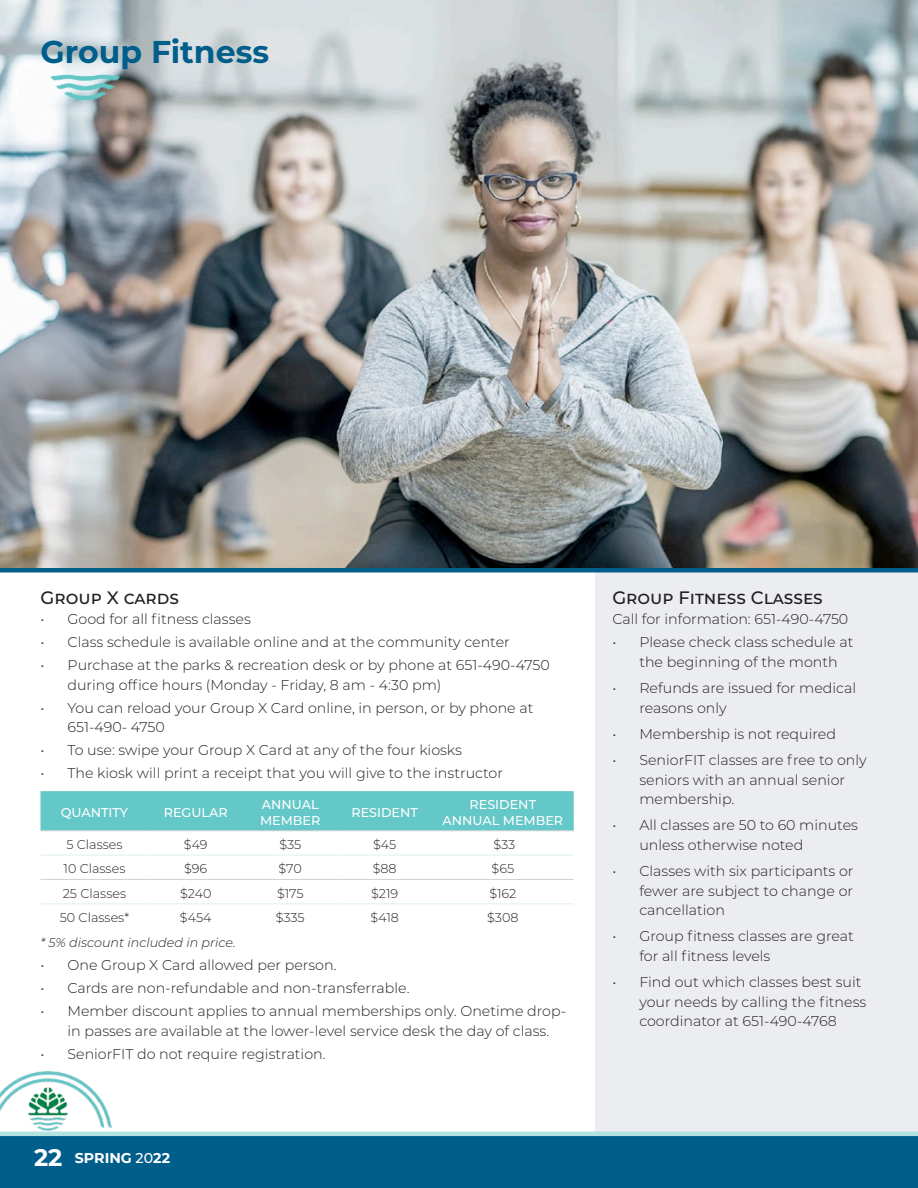
<style>
.page{position:relative;width:918px;height:1188px;background:#fff}
.page>*{position:absolute;margin:0;border:0;box-sizing:border-box;transform-origin:0 0}
.t1{font:700 31.5px "Montserrat";color:#005e8b}
.t2{font:500 18px "Montserrat";color:#231f20}
.t3{font:300 14.25px/19.5px "Montserrat";color:#231f20}
.t4{font:700 14.25px "Montserrat";color:#fff}
.t5{font:300 12.75px "Montserrat";color:#231f20}
.t6{font:500 12.75px/15.3px "Montserrat";color:#fff}
.t7{font:italic 300 12.75px "Montserrat";color:#231f20}
.s1{font-size:24px}
.s2{font-weight:500}
</style>
<div class="page">
<div style="left:595px;top:570px;width:323px;height:562px;background:#ecedf0"></div>
<img style="left:0;top:0;width:918px;height:568px">
<img style="left:0;top:1070px;width:115px;height:62px">
<div style="left:0;top:1135px;width:918px;height:53px;background:#005e8b"></div>
<hr style="left:0;top:1132px;width:918px;height:4px;background:#b4e1e1">
<img style="left:44px;top:71px;width:81px;height:31px">
<div style="left:40px;top:791px;width:534px;height:39px;background:#64c7c8"></div>
<hr style="left:40px;top:830px;width:108px;height:1px;background:#d1d3d4">
<hr style="left:148px;top:830px;width:95px;height:1px;background:#d1d3d4">
<hr style="left:243px;top:830px;width:95px;height:1px;background:#d1d3d4">
<hr style="left:338px;top:830px;width:94px;height:1px;background:#d1d3d4">
<hr style="left:432px;top:830px;width:142px;height:1px;background:#d1d3d4">
<hr style="left:40px;top:879px;width:108px;height:1px;background:#d1d3d4">
<hr style="left:148px;top:879px;width:95px;height:1px;background:#d1d3d4">
<hr style="left:243px;top:879px;width:95px;height:1px;background:#d1d3d4">
<hr style="left:338px;top:879px;width:94px;height:1px;background:#d1d3d4">
<hr style="left:432px;top:879px;width:142px;height:1px;background:#d1d3d4">
<hr style="left:40px;top:855px;width:108px;height:1px;background:#dff1f1">
<hr style="left:148px;top:855px;width:95px;height:1px;background:#dff1f1">
<hr style="left:243px;top:855px;width:95px;height:1px;background:#dff1f1">
<hr style="left:338px;top:855px;width:94px;height:1px;background:#dff1f1">
<hr style="left:432px;top:855px;width:142px;height:1px;background:#dff1f1">
<hr style="left:40px;top:903px;width:108px;height:1px;background:#dff1f1">
<hr style="left:148px;top:903px;width:95px;height:1px;background:#dff1f1">
<hr style="left:243px;top:903px;width:95px;height:1px;background:#dff1f1">
<hr style="left:338px;top:903px;width:94px;height:1px;background:#dff1f1">
<hr style="left:432px;top:903px;width:142px;height:1px;background:#dff1f1">
<hr style="left:0;top:568px;width:918px;height:4px;background:#005e8b">
<h1 class="t1" style="left:40px;top:29px;width:230px">Group Fitness</h1>
<p class="t2" style="left:40px;top:585px;width:140px">Group X cards</p>
<p class="t3" style="left:40px;top:609px;width:212px">• Good for all fitness classes</p>
<p class="t3" style="left:40px;top:632px;width:471px">• Class schedule is available online and at the community center</p>
<p class="t3" style="left:68px;top:655px;width:484px;text-indent:-27px">• Purchase at the parks &amp; recreation desk or by phone at 651-490-4750 during office hours (Monday - Friday, 8 am - 4:30 pm)</p>
<p class="t3" style="left:68px;top:698px;width:467px;text-indent:-27px">• You can reload your Group X Card online, in person, or by phone at<br>651-490- 4750</p>
<p class="t3" style="left:40px;top:740px;width:423px">• To use: swipe your Group X Card at any of the four kiosks</p>
<p class="t3" style="left:40px;top:763px;width:464px">• The kiosk will print a receipt that you will give to the instructor</p>
<p class="t6" style="left:61px;top:804px;width:69px">QUANTITY</p>
<p class="t6" style="left:164px;top:804px;width:65px">REGULAR</p>
<p class="t6" style="left:260px;top:797px;width:62px">ANNUAL<br>MEMBER</p>
<p class="t6" style="left:351px;top:804px;width:68px">RESIDENT</p>
<p class="t6" style="left:443px;top:797px;width:122px;text-align:center">RESIDENT<br>ANNUAL MEMBER</p>
<p class="t5" style="left:66px;top:836px;width:58px">5 Classes</p>
<p class="t5" style="left:184px;top:836px;width:25px">$49</p>
<p class="t5" style="left:279px;top:836px;width:23px">$35</p>
<p class="t5" style="left:373px;top:836px;width:25px">$45</p>
<p class="t5" style="left:494px;top:836px;width:23px">$33</p>
<p class="t5" style="left:64px;top:860px;width:63px">10 Classes</p>
<p class="t5" style="left:184px;top:860px;width:24px">$96</p>
<p class="t5" style="left:279px;top:860px;width:25px">$70</p>
<p class="t5" style="left:373px;top:860px;width:25px">$88</p>
<p class="t5" style="left:492px;top:860px;width:24px">$65</p>
<p class="t5" style="left:63px;top:885px;width:65px">25 Classes</p>
<p class="t5" style="left:180px;top:885px;width:33px">$240</p>
<p class="t5" style="left:277px;top:885px;width:28px">$175</p>
<p class="t5" style="left:371px;top:885px;width:29px">$219</p>
<p class="t5" style="left:489px;top:885px;width:28px">$162</p>
<p class="t5" style="left:60px;top:909px;width:71px">50 Classes*</p>
<p class="t5" style="left:180px;top:909px;width:33px">$454</p>
<p class="t5" style="left:276px;top:909px;width:30px">$335</p>
<p class="t5" style="left:371px;top:909px;width:30px">$418</p>
<p class="t5" style="left:487px;top:909px;width:33px">$308</p>
<p class="t7" style="left:40px;top:934px;width:197px">* 5% discount included in price.</p>
<p class="t3" style="left:40px;top:955px;width:298px">• One Group X Card allowed per person.</p>
<p class="t3" style="left:40px;top:978px;width:371px">• Cards are non-refundable and non-transferrable.</p>
<p class="t3" style="left:68px;top:1001px;width:500px;text-indent:-27px">• Member discount applies to annual memberships only. Onetime drop&shy;in passes are available at the lower-level service desk the day of class.</p>
<p class="t3" style="left:40px;top:1044px;width:287px">• SeniorFIT do not require registration.</p>
<p class="t4" style="left:34px;top:1148px;width:137px"><span class="s1">22</span> SPRING <span class="s2">20</span>22</p>
<p class="t2" style="left:612px;top:585px;width:212px">Group Fitness Classes</p>
<p class="t3" style="left:612px;top:609px;width:237px">Call for information: 651-490-4750</p>
<p class="t3" style="left:639px;top:632px;width:216px;text-indent:-27px">• Please check class schedule at the beginning of the month</p>
<p class="t3" style="left:639px;top:678px;width:218px;text-indent:-27px">• Refunds are issued for medical reasons only</p>
<p class="t3" style="left:612px;top:724px;width:225px">• Membership is not required</p>
<p class="t3" style="left:639px;top:750px;width:229px;text-indent:-27px">• SeniorFIT classes are free to only seniors with an annual senior membership.</p>
<p class="t3" style="left:639px;top:815px;width:220px;text-indent:-27px">• All classes are 50 to 60 minutes unless otherwise noted</p>
<p class="t3" style="left:639px;top:861px;width:216px;text-align:justify;text-indent:-27px">• Classes with six participants or fewer are subject to change or cancellation</p>
<p class="t3" style="left:639px;top:926px;width:216px;text-indent:-27px">• Group fitness classes are great for all fitness levels</p>
<p class="t3" style="left:639px;top:972px;width:228px;text-indent:-27px">• Find out which classes best suit your needs by calling the fitness coordinator at 651-490-4768</p>
</div>
